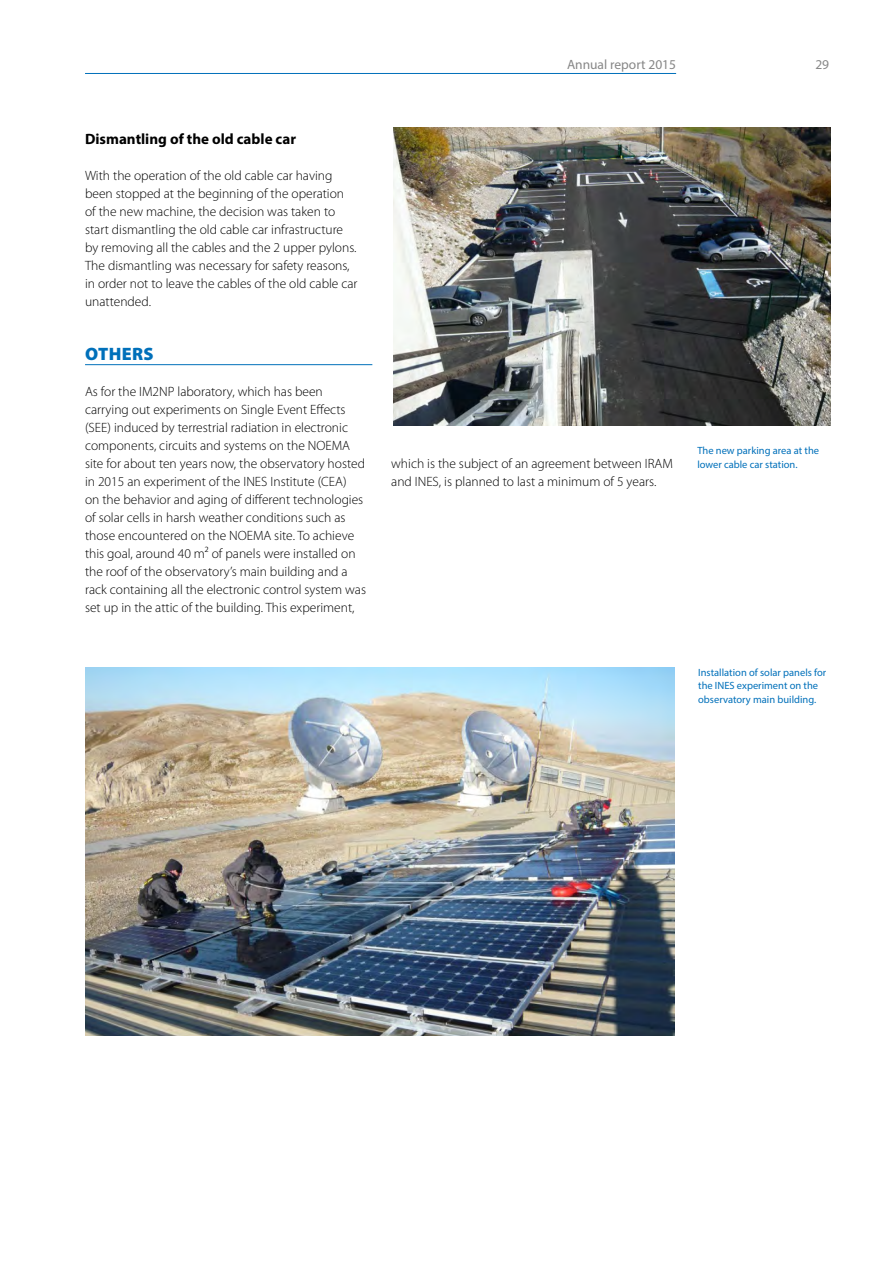
<style>
.page{position:relative;width:893px;height:1263px;background:#fff}
.page>*{position:absolute;margin:0;border:0;box-sizing:border-box;transform-origin:0 0}
.t1{font:900 18px "Myriad Pro";letter-spacing:.02em;color:#0070ba}
.t2{font:700 15px "Myriad Pro";color:#000}
.t3{font:300 13.5px/18px "Myriad Pro";color:#000}
.t4{font:13.5px "Myriad Pro";color:#878787}
.t5{font:10.5px/13.5px "Myriad Pro";color:#0070ba}
</style>
<div class="page">
<hr style="left:85px;top:73px;width:591px;height:1px;background:#0070ba">
<hr style="left:85px;top:364px;width:287px;height:1px;background:#0070ba">
<img style="left:85px;top:668px;width:590px;height:367px">
<img style="left:394px;top:128px;width:436px;height:297px">
<p class="t2" style="left:85px;top:129px;width:213px">Dismantling of the old cable car</p>
<p class="t3" style="left:85px;top:167px;width:274px">With the operation of the old cable car having been stopped at the beginning of the operation of the new machine, the decision was taken to start dismantling the old cable car infrastructure by removing all the cables and the 2 upper pylons.<br>The dismantling was necessary for safety reasons, in order not to leave the cables of the old cable car unattended.</p>
<h1 class="t1" style="left:85px;top:344px;width:70px">OTHERS</h1>
<p class="t3" style="left:85px;top:383px;width:283px">As for the IM2NP laboratory, which has been carrying out experiments on Single Event Effects (SEE) induced by terrestrial radiation in electronic components, circuits and systems on the NOEMA site for about ten years now, the observatory hosted in 2015 an experiment of the INES Institute (CEA)<br>on the behavior and aging of different technologies of solar cells in harsh weather conditions such as those encountered on the NOEMA site. To achieve this goal, around 40 m² of panels were installed on the roof of the observatory’s main building and a rack containing all the electronic control system was set up in the attic of the building. This experiment,</p>
<p class="t4" style="left:567px;top:56px;width:111px">Annual report 2015</p>
<p class="t4" style="left:815px;top:56px;width:15px">29</p>
<p class="t3" style="left:391px;top:455px;width:283px">which is the subject of an agreement between IRAM and INES, is planned to last a minimum of 5 years.</p>
<p class="t5" style="left:697px;top:444px;width:123px">The new parking area at the lower cable car station.</p>
<p class="t5" style="left:698px;top:665px;width:130px">Installation of solar panels for the INES experiment on the observatory main building.</p>
</div>
